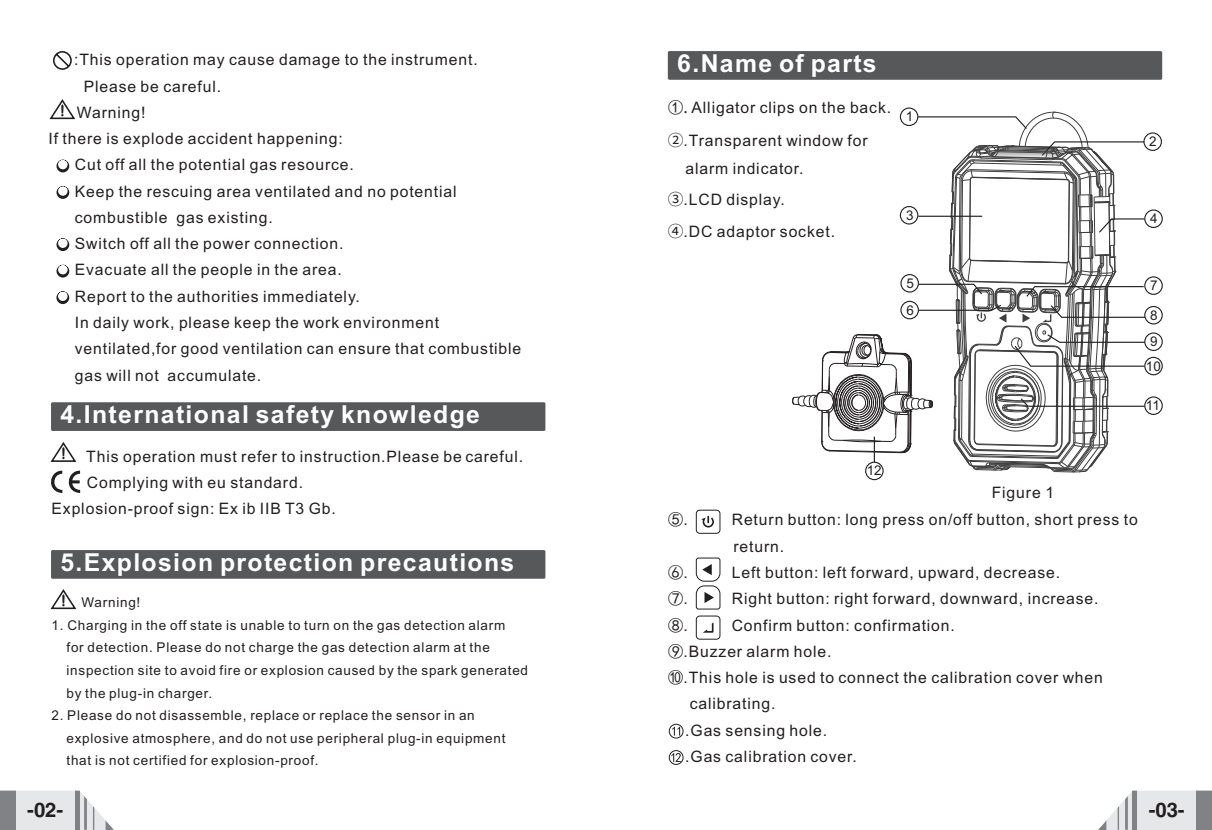
<style>
.page{position:relative;width:1212px;height:830px;background:#fff}
.page>*{position:absolute;margin:0;border:0;box-sizing:border-box;transform-origin:0 0}
.t1{font:700 24.75px "Arial";letter-spacing:.055em;color:#fff}
.t2{font:700 20.25px "Arial";color:#231f20}
.t3{font:15.75px/32.6px "Arial";letter-spacing:.055em;color:#231f20}
.t4{font:15.75px "Sim Hei";color:#231f20}
.t5{font:13.5px/22.5px "Arial";letter-spacing:.055em;color:#231f20}
.s1{font-family:"Sim Hei"}
.s2{font-family:"Source Han Sans CN"}
.s3{font-family:"Arial"}
</style>
<div class="page">
<div style="left:668px;top:51px;width:494px;height:29px;background:#57585a;border-radius:2px"></div>
<svg style="left:0;top:790px;width:113px;height:39px"></svg>
<svg style="left:1099px;top:790px;width:113px;height:39px"></svg>
<svg style="left:53px;top:51px;width:19px;height:19px"></svg>
<svg style="left:49px;top:99px;width:27px;height:21px"></svg>
<svg style="left:57px;top:160px;width:12px;height:12px"></svg>
<svg style="left:57px;top:186px;width:12px;height:13px"></svg>
<svg style="left:57px;top:238px;width:12px;height:13px"></svg>
<svg style="left:56px;top:291px;width:13px;height:13px"></svg>
<svg style="left:57px;top:265px;width:12px;height:12px"></svg>
<div style="left:51px;top:402px;width:494px;height:29px;background:#57585a;border-radius:2px"></div>
<svg style="left:50px;top:442px;width:27px;height:20px"></svg>
<svg style="left:51px;top:470px;width:29px;height:23px"></svg>
<div style="left:51px;top:549px;width:494px;height:29px;background:#57585a;border-radius:2px"></div>
<svg style="left:50px;top:589px;width:27px;height:21px"></svg>
<div style="left:669px;top:723px;width:14px;height:15px;border:1px solid #231f20;border-radius:50%"></div>
<svg style="left:672px;top:726px;width:8px;height:9px"></svg>
<svg style="left:671px;top:752px;width:10px;height:9px"></svg>
<div style="left:669px;top:749px;width:14px;height:15px;border:1px solid #231f20;border-radius:50%"></div>
<svg style="left:701px;top:515px;width:13px;height:12px"></svg>
<div style="left:696px;top:509px;width:24px;height:24px;border:1px solid #231f20;border-radius:3px"></div>
<svg style="left:696px;top:557px;width:24px;height:52px"></svg>
<svg style="left:704px;top:623px;width:9px;height:9px"></svg>
<div style="left:696px;top:615px;width:24px;height:24px;border:1px solid #231f20;border-radius:3px"></div>
<div style="left:1143px;top:132px;width:19px;height:19px;border:1px solid #231f20;border-radius:50%"></div>
<div style="left:900px;top:107px;width:18px;height:19px;border:1px solid #231f20;border-radius:50%"></div>
<div style="left:1144px;top:209px;width:19px;height:19px;border:1px solid #231f20;border-radius:50%"></div>
<div style="left:1144px;top:276px;width:19px;height:19px;border:1px solid #231f20;border-radius:50%"></div>
<div style="left:1144px;top:306px;width:19px;height:18px;border:1px solid #231f20;border-radius:50%"></div>
<div style="left:1144px;top:396px;width:19px;height:19px;border:1px solid #231f20;border-radius:50%"></div>
<div style="left:1144px;top:332px;width:19px;height:19px;border:1px solid #231f20;border-radius:50%"></div>
<div style="left:1144px;top:356px;width:19px;height:19px;border:1px solid #231f20;border-radius:50%"></div>
<div style="left:865px;top:461px;width:19px;height:19px;border:1px solid #231f20;border-radius:50%"></div>
<svg style="left:792px;top:111px;width:354px;height:361px"></svg>
<p class="t3" style="left:74px;top:45px;width:405px">:This operation may cause damage to the instrument.</p>
<p class="t3" style="left:84px;top:71px;width:139px">Please be careful.</p>
<p class="t3" style="left:77px;top:97px;width:70px">Warning!</p>
<p class="t3" style="left:49px;top:124px;width:296px">If there is explode accident happening:</p>
<p class="t3" style="left:75px;top:150px;width:280px">Cut off all the potential gas resource.</p>
<p class="t3" style="left:75px;top:176px;width:383px">Keep the rescuing area ventilated and no potential</p>
<p class="t3" style="left:75px;top:202px;width:199px">combustible gas existing.</p>
<p class="t3" style="left:75px;top:229px;width:270px">Switch off all the power connection.</p>
<p class="t3" style="left:75px;top:255px;width:269px">Evacuate all the people in the area.</p>
<p class="t3" style="left:75px;top:281px;width:287px">Report to the authorities immediately.</p>
<p class="t3" style="left:75px;top:307px;width:366px">In daily work, please keep the work environment</p>
<p class="t3" style="left:75px;top:334px;width:448px">ventilated,for good ventilation can ensure that combustible</p>
<p class="t3" style="left:75px;top:360px;width:188px">gas will not accumulate.</p>
<h1 class="t1" style="left:60px;top:405px;width:421px">4.International safety knowledge</h1>
<p class="t3" style="left:86px;top:441px;width:438px">This operation must refer to instruction.Please be careful.</p>
<p class="t3" style="left:87px;top:467px;width:218px">Complying with eu standard.</p>
<p class="t3" style="left:52px;top:493px;width:286px">Explosion-proof sign: Ex ib IIB T3 Gb.</p>
<h1 class="t1" style="left:60px;top:552px;width:455px">5.Explosion protection precautions</h1>
<p class="t5" style="left:82px;top:592px;width:60px">Warning!</p>
<p class="t5" style="left:67px;top:615px;width:463px;text-indent:-15px">1. Charging in the off state is unable to turn on the gas detection alarm<br>for detection. Please do not charge the gas detection alarm at the inspection site to avoid fire or explosion caused by the spark generated by the plug-in charger.</p>
<p class="t5" style="left:66px;top:705px;width:441px;text-indent:-15px">2. Please do not disassemble, replace or replace the sensor in an explosive atmosphere, and do not use peripheral plug-in equipment that is not certified for explosion-proof.</p>
<h1 class="t1" style="left:677px;top:54px;width:201px">6.Name of parts</h1>
<p class="t3" style="left:668px;top:93px;width:225px"><span class="s1">①</span><span class="s2">.</span> Alligator clips on the back.<br><span class="s2">②</span>.Transparent window for</p>
<p class="t3" style="left:668px;top:155px;width:137px;line-height:30.4px;text-indent:18px">alarm indicator.<br><span class="s2">③</span>.LCD display.</p>
<p class="t3" style="left:668px;top:217px;width:169px"><span class="s2">④</span>.DC adaptor socket.</p>
<p class="t5" style="left:906px;top:107px;width:9px">1</p>
<p class="t5" style="left:1149px;top:131px;width:9px">2</p>
<p class="t5" style="left:906px;top:205px;width:9px">3</p>
<p class="t5" style="left:1150px;top:208px;width:9px">4</p>
<p class="t5" style="left:906px;top:271px;width:9px;line-height:26.8px">5<br>6</p>
<p class="t5" style="left:1150px;top:272px;width:9px;line-height:29.5px">7<br>8</p>
<p class="t5" style="left:1150px;top:331px;width:9px">9</p>
<p class="t5" style="left:1146px;top:356px;width:16px">10</p>
<p class="t5" style="left:1146px;top:395px;width:15px">11</p>
<p class="t5" style="left:867px;top:460px;width:16px">12</p>
<p class="t3" style="left:992px;top:477px;width:64px">Figure 1</p>
<p class="t4" style="left:668px;top:511px;width:22px">⑤<span class="s3">.</span></p>
<p class="t3" style="left:732px;top:508px;width:407px;line-height:26.3px">Return button: long press on/off button, short press to return.</p>
<p class="t4" style="left:668px;top:564px;width:22px">⑥<span class="s3">.</span></p>
<p class="t3" style="left:732px;top:557px;width:330px">Left button: left forward, upward, decrease.</p>
<p class="t4" style="left:668px;top:590px;width:22px">⑦<span class="s3">.</span></p>
<p class="t3" style="left:732px;top:583px;width:368px">Right button: right forward, downward, increase.</p>
<p class="t4" style="left:668px;top:616px;width:22px">⑧<span class="s3">.</span></p>
<p class="t3" style="left:732px;top:610px;width:225px">Confirm button: confirmation.</p>
<p class="t3" style="left:668px;top:636px;width:165px"><span class="s1">⑨</span>.Buzzer alarm hole.</p>
<p class="t3" style="left:668px;top:662px;width:437px"><span class="s1">⑩</span>.This hole is used to connect the calibration cover when</p>
<p class="t3" style="left:690px;top:688px;width:87px">calibrating.</p>
<p class="t3" style="left:685px;top:714px;width:143px">.Gas sensing hole.</p>
<p class="t3" style="left:685px;top:741px;width:173px">.Gas calibration cover.</p>
<p class="t2" style="left:27px;top:801px;width:38px">-02-</p>
<p class="t2" style="left:1149px;top:801px;width:38px">-03-</p>
</div>
